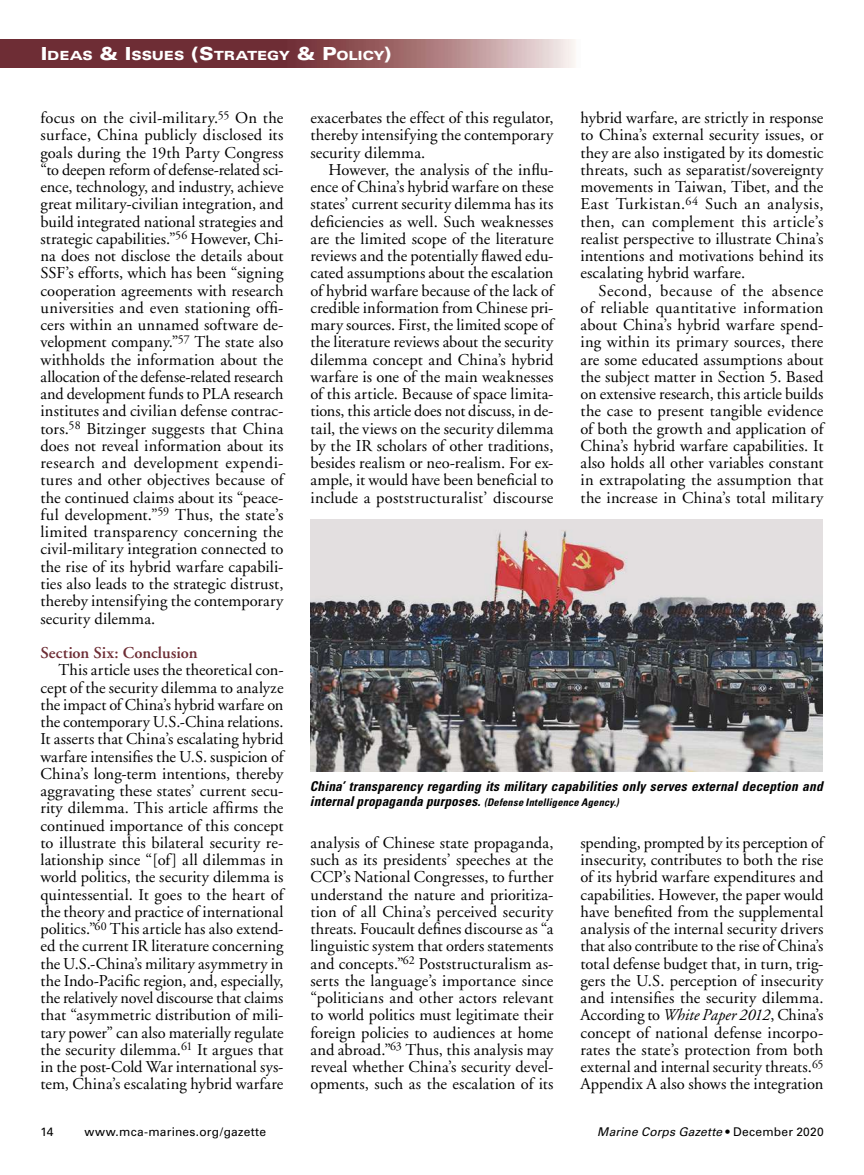
<style>
.page{position:relative;width:864px;height:1175px;background:#fff}
.page>*{position:absolute;margin:0;border:0;box-sizing:border-box;transform-origin:0 0}
.t1{font:16.5px/17.2px "Adobe Garamond";letter-spacing:.005em;color:#000;text-align:justify}
.t2{font:16.5px "Adobe Garamond";letter-spacing:.03em;color:#000}
.t3{font:16.5px "Adobe Garamond";letter-spacing:.035em;color:#000}
.t4{font:600 16.5px "Adobe Garamond";letter-spacing:-.005em;color:#6d2c34}
.t5{font:italic 700 condensed 13.5px "Univers";letter-spacing:.01em;color:#000}
.t6{font:900 expanded 12.6px "Univers";letter-spacing:-.01em;color:#fff}
.t7{font:italic 12px "Univers";letter-spacing:.015em;color:#000}
.t8{font:12px "Univers";letter-spacing:.02em;color:#000}
.t9{font:italic 700 condensed 10.5px "Univers";letter-spacing:.02em;color:#000}
.s1{font-size:18px}
.s2{font-size:13.5px}
.s3{font-style:italic}
.s4{font-style:normal}
</style>
<div class="page">
<img style="left:310px;top:519px;width:513px;height:252px">
<img style="left:0;top:40px;width:575px;height:28px">
<p class="t6" style="left:41px;top:51px;width:353px"><span class="s1">I</span>DEAS <span class="s1">&amp; I</span>SSUES <span class="s1">(S</span>TRATEGY <span class="s1">&amp; P</span>OLICY<span class="s1">)</span></p>
<p class="t1" style="left:40px;top:111px;width:245px">focus on the civil-military.<sup>55</sup> On the surface, China publicly disclosed its goals during the 19th Party Congress “to deepen reform of defense-related sci&shy;ence, technology, and industry, achieve great military-civilian integration, and build integrated national strategies and strategic capabilities.”<sup>56</sup> However, Chi&shy;na does not disclose the details about SSF’s efforts, which has been “signing cooperation agreements with research universities and even stationing offi&shy;cers within an unnamed software de&shy;velopment company.”<sup>57</sup> The state also withholds the information about the allocation of the defense-related research and development funds to PLA research institutes and civilian defense contrac&shy;tors.<sup>58</sup> Bitzinger suggests that China does not reveal information about its research and development expendi&shy;tures and other objectives because of the continued claims about its “peace&shy;ful development.”<sup>59</sup> Thus, the state’s limited transparency concerning the civil-military integration connected to the rise of its hybrid warfare capabili&shy;ties also leads to the strategic distrust, thereby intensifying the contemporary security dilemma.</p>
<p class="t4" style="left:40px;top:642px;width:159px">Section Six: Conclusion</p>
<p class="t1" style="left:58px;top:663px;width:227px">This article uses the theoretical con-</p>
<p class="t1" style="left:40px;top:680px;width:245px">cept of the security dilemma to analyze</p>
<p class="t1" style="left:40px;top:697px;width:245px">the impact of China’s hybrid warfare on</p>
<p class="t1" style="left:40px;top:714px;width:245px">the contemporary U.S.-China relations.</p>
<p class="t1" style="left:40px;top:732px;width:244px">It asserts that China’s escalating hybrid</p>
<p class="t1" style="left:40px;top:749px;width:244px">warfare intensifies the U.S. suspicion of</p>
<p class="t1" style="left:40px;top:766px;width:244px">China’s long-term intentions, thereby</p>
<p class="t1" style="left:40px;top:783px;width:244px">aggravating these states’ current secu-</p>
<p class="t1" style="left:40px;top:801px;width:244px">rity dilemma. This article affirms the</p>
<p class="t1" style="left:40px;top:818px;width:244px">continued importance of this concept</p>
<p class="t1" style="left:40px;top:835px;width:244px">to illustrate this bilateral security re-</p>
<p class="t1" style="left:40px;top:852px;width:245px">lationship since “[of] all dilemmas in</p>
<p class="t1" style="left:40px;top:870px;width:244px">world politics, the security dilemma is</p>
<p class="t1" style="left:40px;top:887px;width:244px">quintessential. It goes to the heart of</p>
<p class="t1" style="left:40px;top:904px;width:245px">the theory and practice of international</p>
<p class="t1" style="left:40px;top:921px;width:245px">politics.”<sup>60</sup> This article has also extend-</p>
<p class="t1" style="left:40px;top:939px;width:244px">ed the current IR literature concerning</p>
<p class="t1" style="left:40px;top:956px;width:244px">the U.S.-China’s military asymmetry in</p>
<p class="t1" style="left:40px;top:973px;width:245px">the Indo-Pacific region, and, especially,</p>
<p class="t1" style="left:40px;top:990px;width:244px">the relatively novel discourse that claims</p>
<p class="t1" style="left:40px;top:1008px;width:244px">that “asymmetric distribution of mili-</p>
<p class="t1" style="left:40px;top:1025px;width:245px">tary power” can also materially regulate</p>
<p class="t1" style="left:40px;top:1042px;width:245px">the security dilemma.<sup>61</sup> It argues that</p>
<p class="t1" style="left:40px;top:1059px;width:245px">in the post-Cold War international sys-</p>
<p class="t1" style="left:40px;top:1077px;width:245px">tem, China’s escalating hybrid warfare</p>
<p class="t1" style="left:311px;top:111px;width:245px">exacerbates the effect of this regulator,</p>
<p class="t1" style="left:310px;top:128px;width:245px">thereby intensifying the contemporary</p>
<p class="t1" style="left:310px;top:145px;width:116px">security dilemma.</p>
<p class="t1" style="left:329px;top:162px;width:226px">However, the analysis of the influ-</p>
<p class="t1" style="left:310px;top:180px;width:245px">ence of China’s hybrid warfare on these</p>
<p class="t1" style="left:310px;top:197px;width:245px">states’ current security dilemma has its</p>
<p class="t1" style="left:310px;top:214px;width:245px">deficiencies as well. Such weaknesses</p>
<p class="t1" style="left:310px;top:231px;width:245px">are the limited scope of the literature</p>
<p class="t1" style="left:310px;top:249px;width:245px">reviews and the potentially flawed edu-</p>
<p class="t1" style="left:310px;top:266px;width:245px">cated assumptions about the escalation</p>
<p class="t1" style="left:310px;top:283px;width:245px">of hybrid warfare because of the lack of</p>
<p class="t1" style="left:310px;top:300px;width:245px">credible information from Chinese pri-</p>
<p class="t1" style="left:310px;top:318px;width:244px">mary sources. First, the limited scope of</p>
<p class="t1" style="left:310px;top:335px;width:244px">the literature reviews about the security</p>
<p class="t1" style="left:310px;top:352px;width:245px">dilemma concept and China’s hybrid</p>
<p class="t1" style="left:310px;top:369px;width:244px">warfare is one of the main weaknesses</p>
<p class="t1" style="left:310px;top:387px;width:244px">of this article. Because of space limita-</p>
<p class="t1" style="left:310px;top:404px;width:245px">tions, this article does not discuss, in de-</p>
<p class="t1" style="left:310px;top:421px;width:245px">tail, the views on the security dilemma</p>
<p class="t1" style="left:310px;top:438px;width:245px">by the IR scholars of other traditions,</p>
<p class="t1" style="left:310px;top:456px;width:244px">besides realism or neo-realism. For ex-</p>
<p class="t1" style="left:310px;top:473px;width:244px">ample, it would have been beneficial to</p>
<p class="t1" style="left:310px;top:490px;width:244px">include a poststructuralist’ discourse</p>
<p class="t1" style="left:581px;top:111px;width:244px">hybrid warfare, are strictly in response</p>
<p class="t1" style="left:581px;top:128px;width:244px">to China’s external security issues, or</p>
<p class="t1" style="left:581px;top:145px;width:244px">they are also instigated by its domestic</p>
<p class="t1" style="left:581px;top:162px;width:244px">threats, such as separatist/sovereignty</p>
<p class="t1" style="left:581px;top:180px;width:245px">movements in Taiwan, Tibet, and the</p>
<p class="t2" style="left:581px;top:197px;width:244px">East Turkistan.<sup>64</sup> Such an analysis,</p>
<p class="t1" style="left:581px;top:214px;width:244px">then, can complement this article’s</p>
<p class="t1" style="left:581px;top:231px;width:245px">realist perspective to illustrate China’s</p>
<p class="t1" style="left:581px;top:249px;width:244px">intentions and motivations behind its</p>
<p class="t1" style="left:581px;top:266px;width:166px">escalating hybrid warfare.</p>
<p class="t3" style="left:599px;top:284px;width:227px">Second, because of the absence</p>
<p class="t1" style="left:581px;top:300px;width:245px">of reliable quantitative information</p>
<p class="t1" style="left:581px;top:318px;width:244px">about China’s hybrid warfare spend-</p>
<p class="t1" style="left:581px;top:335px;width:245px">ing within its primary sources, there</p>
<p class="t1" style="left:581px;top:352px;width:245px">are some educated assumptions about</p>
<p class="t1" style="left:581px;top:369px;width:244px">the subject matter in Section 5. Based</p>
<p class="t1" style="left:580px;top:387px;width:245px">on extensive research, this article builds</p>
<p class="t1" style="left:580px;top:404px;width:245px">the case to present tangible evidence</p>
<p class="t1" style="left:580px;top:421px;width:244px">of both the growth and application of</p>
<p class="t1" style="left:580px;top:438px;width:245px">China’s hybrid warfare capabilities. It</p>
<p class="t1" style="left:580px;top:456px;width:244px">also holds all other variables constant</p>
<p class="t1" style="left:580px;top:473px;width:245px">in extrapolating the assumption that</p>
<p class="t1" style="left:580px;top:490px;width:244px">the increase in China’s total military</p>
<p class="t5" style="left:310px;top:781px;width:514px">China’ transparency regarding its military capabilities only serves external deception and</p>
<p class="t9" style="left:310px;top:798px;width:310px"><span class="s2">internal propaganda purposes.</span> (Defense Intelligence Agency.)</p>
<p class="t1" style="left:310px;top:835px;width:245px">analysis of Chinese state propaganda, such as its presidents’ speeches at the CCP’s National Congresses, to further understand the nature and prioritiza&shy;tion of all China’s perceived security threats. Foucault defines discourse as “a linguistic system that orders statements and concepts.”<sup>62</sup> Poststructuralism as&shy;serts the language’s importance since “politicians and other actors relevant to world politics must legitimate their foreign policies to audiences at home and abroad.”<sup>63</sup> Thus, this analysis may reveal whether China’s security devel&shy;opments, such as the escalation of its</p>
<p class="t1" style="left:580px;top:835px;width:245px">spending, prompted by its perception of insecurity, contributes to both the rise of its hybrid warfare expenditures and capabilities. However, the paper would have benefited from the supplemental analysis of the internal security drivers that also contribute to the rise of China’s total defense budget that, in turn, trig&shy;gers the U.S. perception of insecurity and intensifies the security dilemma.<br>According to <span class="s3">White Paper 2012</span>, China’s concept of national defense incorpo&shy;rates the state’s protection from both external and internal security threats.<sup>65<br></sup>Appendix A also shows the integration</p>
<p class="t8" style="left:40px;top:1127px;width:15px">14</p>
<p class="t8" style="left:84px;top:1127px;width:183px">www.mca-marines.org/gazette</p>
<p class="t7" style="left:597px;top:1125px;width:228px">Marine Corps Gazette <span class="s4">• December 2020</span></p>
</div>
